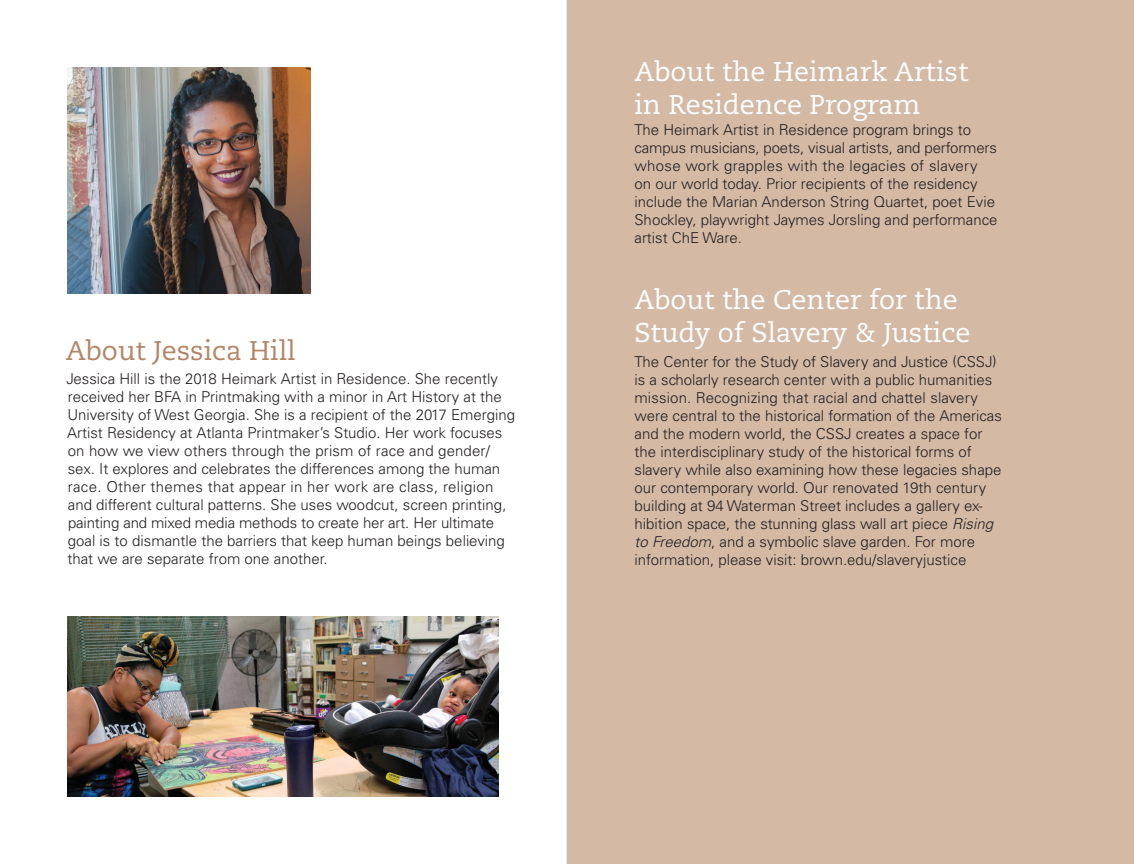
<style>
.page{position:relative;width:1134px;height:864px;background:#fff}
.page>*{position:absolute;margin:0;border:0;box-sizing:border-box;transform-origin:0 0}
.Subtitle_Large{font:27px/32.4px "Caecilia";color:#fff}
.Subtitle_Large-2{font:27px "Caecilia";color:#b38565}
.Body_Text{font:300 15px/18px "Univers";color:#231f20}
.s1{font-style:italic}
</style>
<div class="page">
<div style="left:567px;top:0;width:567px;height:864px;background:#d4b9a5"></div>
<img style="left:68px;top:617px;width:431px;height:179px">
<img style="left:68px;top:67px;width:243px;height:227px">
<p class="Subtitle_Large-2" style="left:66px;top:335px;width:231px">About Jessica Hill</p>
<p class="Body_Text" style="left:66px;top:370px;width:450px">Jessica Hill is the 2018 Heimark Artist in Residence. She recently received her BFA in Printmaking with a minor in Art History at the University of West Georgia. She is a recipient of the 2017 Emerging Artist Residency at Atlanta Printmaker’s Studio. Her work focuses on how we view others through the prism of race and gender/ sex. It explores and celebrates the differences among the human race. Other themes that appear in her work are class, religion and different cultural patterns. She uses woodcut, screen printing, painting and mixed media methods to create her art. Her ultimate goal is to dismantle the barriers that keep human beings believing that we are separate from one another.</p>
<p class="Subtitle_Large" style="left:634px;top:56px;width:336px">About the Heimark Artist in Residence Program</p>
<p class="Body_Text" style="left:634px;top:121px;width:365px">The Heimark Artist in Residence program brings to campus musicians, poets, visual artists, and performers whose work grapples with the legacies of slavery on our world today. Prior recipients of the residency include the Marian Anderson String Quartet, poet Evie Shockley, playwright Jaymes Jorsling and performance artist ChE Ware.</p>
<p class="Subtitle_Large" style="left:634px;top:284px;width:337px">About the Center for the<br>Study of Slavery &amp; Justice</p>
<p class="Body_Text" style="left:634px;top:352px;width:369px">The Center for the Study of Slavery and Justice (CSSJ) is a scholarly research center with a public humanities mission. Recognizing that racial and chattel slavery were central to the historical formation of the Americas and the modern world, the CSSJ creates a space for the interdisciplinary study of the historical forms of slavery while also examining how these legacies shape our contemporary world. Our renovated 19th century building at 94 Waterman Street includes a gallery ex&shy;hibition space, the stunning glass wall art piece <span class="s1">Rising to Freedom</span>, and a symbolic slave garden. For more information, please visit: brown.edu/slaveryjustice</p>
</div>
